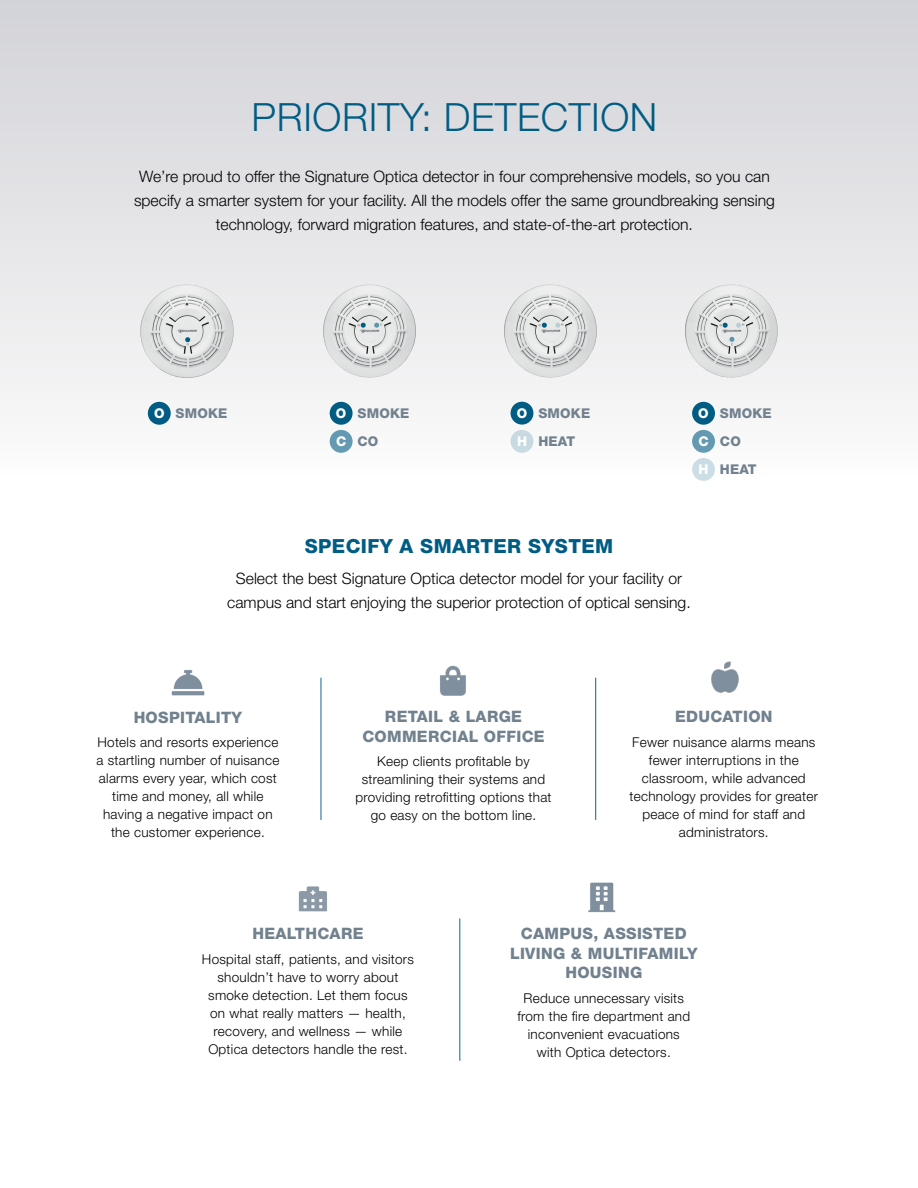
<style>
.page{position:relative;width:918px;height:1188px;background:#fff}
.page>*{position:absolute;margin:0;border:0;box-sizing:border-box;transform-origin:0 0}
.t1{font:300 39px "Helvetica Neue LT Std";letter-spacing:.015em;color:#005c83}
.t2{font:800 19.5px "Helvetica Neue LT Std";letter-spacing:.02em;color:#005c83}
.t3{font:300 15.75px/24px "Helvetica Neue LT Std";color:#000;text-align:center}
.t4{font:800 15.75px/19.5px "Helvetica Neue LT Std";letter-spacing:.02em;color:#71818e;text-align:center}
.t5{font:300 13.5px/18px "Helvetica Neue LT Std";letter-spacing:.02em;color:#000;text-align:center}
.t6{font:800 13.5px/28px "Helvetica Neue LT Std";letter-spacing:.015em;color:#71818e}
.t7{font:800 13.5px/28px "Helvetica Neue LT Std";color:#fff}
</style>
<div class="page">
<div style="left:0;top:0;width:918px;height:482px;background:linear-gradient(to bottom,#d2d2d7,#fcfcfc)"></div>
<hr style="left:320px;top:678px;width:2px;height:142px;background:#005c83">
<hr style="left:595px;top:678px;width:1px;height:142px;background:#005c83">
<hr style="left:459px;top:919px;width:1px;height:142px;background:#005c83">
<img style="left:685px;top:284px;width:93px;height:94px">
<img style="left:140px;top:284px;width:94px;height:94px">
<img style="left:171px;top:670px;width:34px;height:26px">
<img style="left:440px;top:665px;width:26px;height:31px">
<img style="left:711px;top:661px;width:28px;height:32px">
<img style="left:588px;top:882px;width:28px;height:31px">
<img style="left:298px;top:886px;width:29px;height:26px">
<img style="left:504px;top:284px;width:93px;height:94px">
<img style="left:323px;top:284px;width:93px;height:94px">
<div style="left:148px;top:402px;width:23px;height:23px;background:#005c83;border-radius:50%"></div>
<div style="left:692px;top:402px;width:23px;height:23px;background:#005c83;border-radius:50%"></div>
<div style="left:330px;top:402px;width:23px;height:23px;background:#005c83;border-radius:50%"></div>
<div style="left:511px;top:402px;width:22px;height:23px;background:#005c83;border-radius:50%"></div>
<svg style="left:185px;top:337px;width:5px;height:5px"></svg>
<svg style="left:723px;top:323px;width:5px;height:5px"></svg>
<svg style="left:542px;top:323px;width:5px;height:5px"></svg>
<svg style="left:361px;top:323px;width:5px;height:5px"></svg>
<svg style="left:736px;top:323px;width:5px;height:5px"></svg>
<svg style="left:555px;top:323px;width:5px;height:5px"></svg>
<svg style="left:374px;top:323px;width:5px;height:5px"></svg>
<svg style="left:729px;top:337px;width:5px;height:5px"></svg>
<div style="left:692px;top:458px;width:23px;height:23px;background:#cbdde5;border-radius:50%"></div>
<div style="left:511px;top:430px;width:22px;height:23px;background:#c8dae1;border-radius:50%"></div>
<div style="left:692px;top:430px;width:23px;height:23px;background:#639ab2;border-radius:50%"></div>
<div style="left:330px;top:430px;width:23px;height:23px;background:#639ab2;border-radius:50%"></div>
<h1 class="t1" style="left:252px;top:94px;width:407px">PRIORITY: DETECTION</h1>
<p class="t3" style="left:134px;top:164px;width:642px">We’re proud to offer the Signature Optica detector in four comprehensive models, so you can specify a smarter system for your facility. All the models offer the same groundbreaking sensing technology, forward migration features, and state-of-the-art protection.</p>
<p class="t6" style="left:176px;top:399px;width:53px">SMOKE</p>
<p class="t6" style="left:357px;top:399px;width:53px">SMOKE</p>
<p class="t6" style="left:538px;top:399px;width:53px">SMOKE</p>
<p class="t6" style="left:720px;top:399px;width:53px">SMOKE</p>
<p class="t6" style="left:358px;top:427px;width:22px">CO</p>
<p class="t6" style="left:720px;top:427px;width:38px">CO<br>HEAT</p>
<p class="t7" style="left:154px;top:399px;width:12px">O</p>
<p class="t7" style="left:336px;top:399px;width:12px">O</p>
<p class="t7" style="left:517px;top:399px;width:12px">O</p>
<p class="t7" style="left:698px;top:399px;width:12px">O</p>
<p class="t7" style="left:336px;top:427px;width:12px">C</p>
<p class="t7" style="left:698px;top:427px;width:12px">C<br>H</p>
<p class="t6" style="left:538px;top:427px;width:38px">HEAT</p>
<p class="t7" style="left:517px;top:427px;width:11px">H</p>
<h2 class="t2" style="left:305px;top:535px;width:310px">SPECIFY A SMARTER SYSTEM</h2>
<p class="t3" style="left:227px;top:566px;width:465px">Select the best Signature Optica detector model for your facility or campus and start enjoying the superior protection of optical sensing.</p>
<p class="t4" style="left:134px;top:707px;width:110px">HOSPITALITY</p>
<p class="t5" style="left:96px;top:733px;width:184px">Hotels and resorts experience a startling number of nuisance alarms every year, which cost time and money, all while having a negative impact on the customer experience.</p>
<p class="t4" style="left:362px;top:707px;width:184px">RETAIL &amp; LARGE<br>COMMERCIAL OFFICE</p>
<p class="t5" style="left:355px;top:752px;width:198px">Keep clients profitable by streamlining their systems and providing retrofitting options that go easy on the bottom line.</p>
<p class="t4" style="left:675px;top:707px;width:99px">EDUCATION</p>
<p class="t5" style="left:630px;top:733px;width:190px">Fewer nuisance alarms means fewer interruptions in the classroom, while advanced technology provides for greater peace of mind for staff and administrators.</p>
<p class="t4" style="left:252px;top:924px;width:113px">HEALTHCARE</p>
<p class="t5" style="left:202px;top:950px;width:213px">Hospital staff, patients, and visitors shouldn’t have to worry about smoke detection. Let them focus on what really matters — health, recovery, and wellness — while Optica detectors handle the rest.</p>
<p class="t4" style="left:510px;top:924px;width:189px">CAMPUS, ASSISTED<br>LIVING &amp; MULTIFAMILY<br>HOUSING</p>
<p class="t5" style="left:517px;top:989px;width:174px">Reduce unnecessary visits from the fire department and inconvenient evacuations with Optica detectors.</p>
</div>
